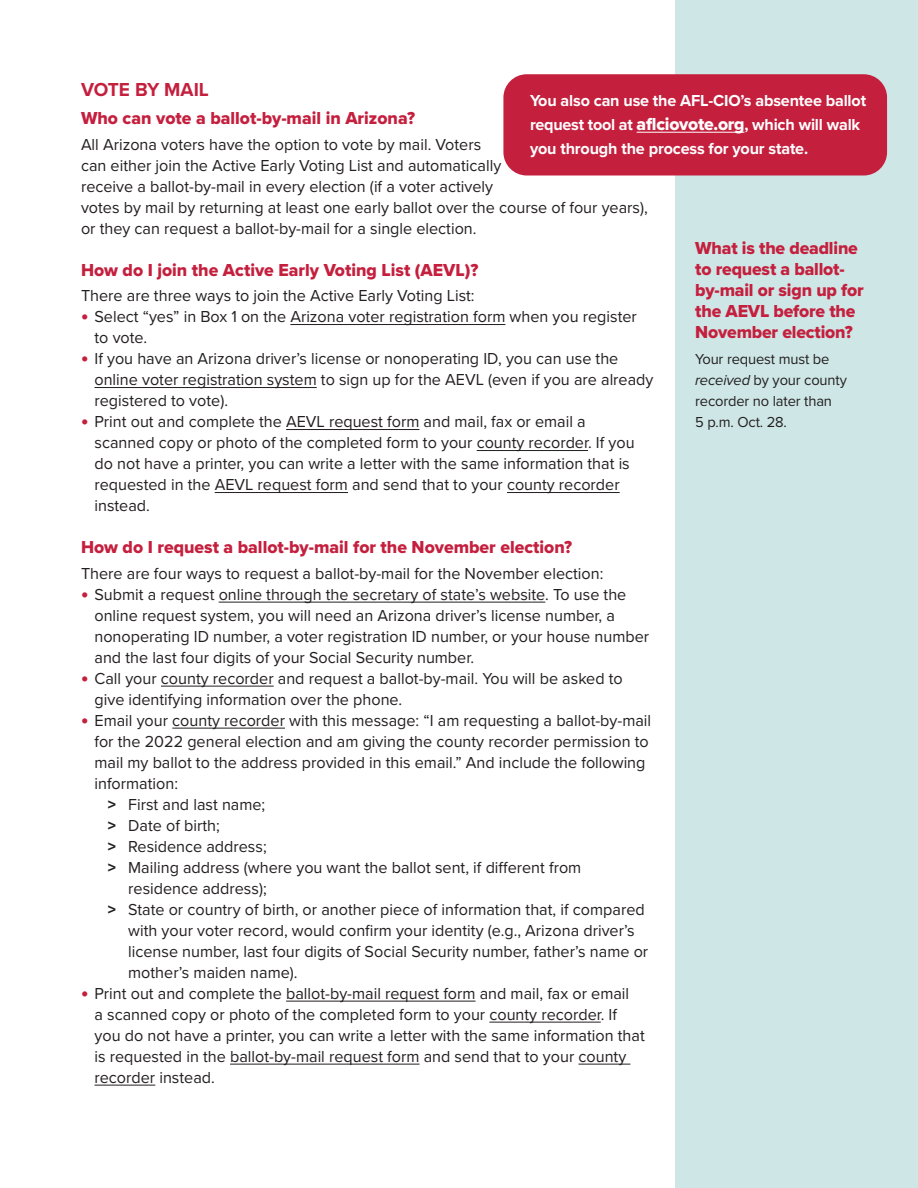
<style>
.page{position:relative;width:918px;height:1188px;background:#fff}
.page>*{position:absolute;margin:0;border:0;box-sizing:border-box;transform-origin:0 0}
.t1{font:700 19.5px "Proxima Nova";color:#c51f3e}
.t2{font:18px/21px "Proxima Nova Extrabld";color:#c51f3e}
.t3{font:16.5px/21px "Proxima Nova";color:#231f20}
.t4{font:700 16.5px/24px "Proxima Nova";letter-spacing:-.01em;color:#fff}
.t5{font:15px/21px "Proxima Nova";letter-spacing:-.01em;color:#231f20}
.s1{font-family:"Proxima Nova Extrabld";font-size:21px;color:#c51f3e}
.s2{font-family:"Proxima Nova Extrabld"}
.s3{font-family:"Proxima Nova Extrabld";font-weight:400;font-size:18px}
.s4{font-style:italic}
</style>
<div class="page">
<div style="left:675px;top:0;width:243px;height:1188px;background:#cee6e6"></div>
<hr style="left:290px;top:324px;width:215px;height:1px;background:#231f20">
<hr style="left:94px;top:387px;width:223px;height:1px;background:#231f20">
<hr style="left:286px;top:429px;width:133px;height:1px;background:#231f20">
<hr style="left:477px;top:450px;width:111px;height:1px;background:#231f20">
<hr style="left:215px;top:492px;width:133px;height:1px;background:#231f20">
<hr style="left:507px;top:492px;width:113px;height:1px;background:#231f20">
<hr style="left:219px;top:602px;width:326px;height:1px;background:#231f20">
<hr style="left:161px;top:686px;width:113px;height:1px;background:#231f20">
<hr style="left:172px;top:728px;width:113px;height:1px;background:#231f20">
<hr style="left:286px;top:1001px;width:190px;height:1px;background:#231f20">
<hr style="left:489px;top:1022px;width:112px;height:1px;background:#231f20">
<hr style="left:230px;top:1064px;width:190px;height:1px;background:#231f20">
<hr style="left:579px;top:1064px;width:51px;height:1px;background:#231f20">
<hr style="left:94px;top:1085px;width:61px;height:1px;background:#231f20">
<div style="left:503px;top:74px;width:384px;height:102px;background:#c51f3e;border-radius:23px"></div>
<hr style="left:637px;top:132px;width:107px;height:1px;background:#fff">
<p class="t1" style="left:81px;top:78px;width:129px">VOTE BY MAIL</p>
<p class="t2" style="left:81px;top:109px;width:335px">Who can vote a ballot-by-mail in Arizona?</p>
<p class="t3" style="left:81px;top:134px;width:568px">All Arizona voters have the option to vote by mail. Voters<br>can either join the Active Early Voting List and automatically<br>receive a ballot-by-mail in every election (if a voter actively<br>votes by mail by returning at least one early ballot over the course of four years), or they can request a ballot-by-mail for a single election.</p>
<p class="t2" style="left:81px;top:260px;width:399px">How do I join the Active Early Voting List (AEVL)?</p>
<p class="t3" style="left:81px;top:286px;width:395px">There are three ways to join the Active Early Voting List:</p>
<p class="t3" style="left:94px;top:307px;width:544px;text-indent:-13px"><span class="s1">•</span> Select “yes” in Box 1 on the Arizona voter registration form when you register to vote.</p>
<p class="t3" style="left:94px;top:349px;width:561px;text-indent:-13px"><span class="s1">•</span> If you have an Arizona driver’s license or nonoperating ID, you can use the online voter registration system to sign up for the AEVL (even if you are already registered to vote).</p>
<p class="t3" style="left:94px;top:412px;width:542px;text-indent:-13px"><span class="s1">•</span> Print out and complete the AEVL request form and mail, fax or email a scanned copy or photo of the completed form to your county recorder. If you do not have a printer, you can write a letter with the same information that is requested in the AEVL request form and send that to your county recorder instead.</p>
<p class="t2" style="left:81px;top:538px;width:493px">How do I request a ballot-by-mail for the November election?</p>
<p class="t3" style="left:81px;top:563px;width:524px">There are four ways to request a ballot-by-mail for the November election:</p>
<p class="t3" style="left:94px;top:584px;width:556px;text-indent:-13px"><span class="s1">•</span> Submit a request online through the secretary of state’s website. To use the online request system, you will need an Arizona driver’s license number, a nonoperating ID number, a voter registration ID number, or your house number and the last four digits of your Social Security number.</p>
<p class="t3" style="left:94px;top:668px;width:530px;text-indent:-13px"><span class="s1">•</span> Call your county recorder and request a ballot-by-mail. You will be asked to give identifying information over the phone.</p>
<p class="t3" style="left:81px;top:710px;width:572px"><span class="s1">•</span> Email your county recorder with this message: “I am requesting a ballot-by-mail</p>
<p class="t3" style="left:94px;top:731px;width:556px">for the 2022 general election and am giving the county recorder permission to</p>
<p class="t3" style="left:94px;top:752px;width:553px">mail my ballot to the address provided in this email.” And include the following</p>
<p class="t3" style="left:94px;top:773px;width:85px">information:</p>
<p class="t3" style="left:108px;top:794px;width:159px"><span class="s2">&gt;</span> First and last name;</p>
<p class="t3" style="left:108px;top:815px;width:113px"><span class="s2">&gt;</span> Date of birth;</p>
<p class="t3" style="left:108px;top:836px;width:160px"><span class="s2">&gt;</span> Residence address;</p>
<p class="t3" style="left:108px;top:857px;width:475px"><span class="s2">&gt;</span> Mailing address (where you want the ballot sent, if different from</p>
<p class="t3" style="left:128px;top:878px;width:140px">residence address);</p>
<p class="t3" style="left:108px;top:899px;width:538px"><span class="s2">&gt;</span> State or country of birth, or another piece of information that, if compared</p>
<p class="t3" style="left:128px;top:920px;width:508px">with your voter record, would confirm your identity (e.g., Arizona driver’s</p>
<p class="t3" style="left:128px;top:941px;width:522px">license number, last four digits of Social Security number, father’s name or</p>
<p class="t3" style="left:128px;top:962px;width:171px">mother’s maiden name).</p>
<p class="t3" style="left:94px;top:983px;width:552px;text-indent:-13px"><span class="s1">•</span> Print out and complete the ballot-by-mail request form and mail, fax or email<br>a scanned copy or photo of the completed form to your county recorder. If you do not have a printer, you can write a letter with the same information that is requested in the ballot-by-mail request form and send that to your county recorder instead.</p>
<p class="t4" style="left:530px;top:89px;width:338px">You also can use the AFL-CIO’s absentee ballot request tool at <span class="s3">aflciovote.org</span>, which will walk you through the process for your state.</p>
<p class="t2" style="left:695px;top:238px;width:170px">What is the deadline to request a ballot&shy;by-mail or sign up for the AEVL before the<br>November election?</p>
<p class="t5" style="left:695px;top:348px;width:153px">Your request must be <span class="s4">received</span> by your county recorder no later than<br>5 p.m. Oct. 28.</p>
</div>
